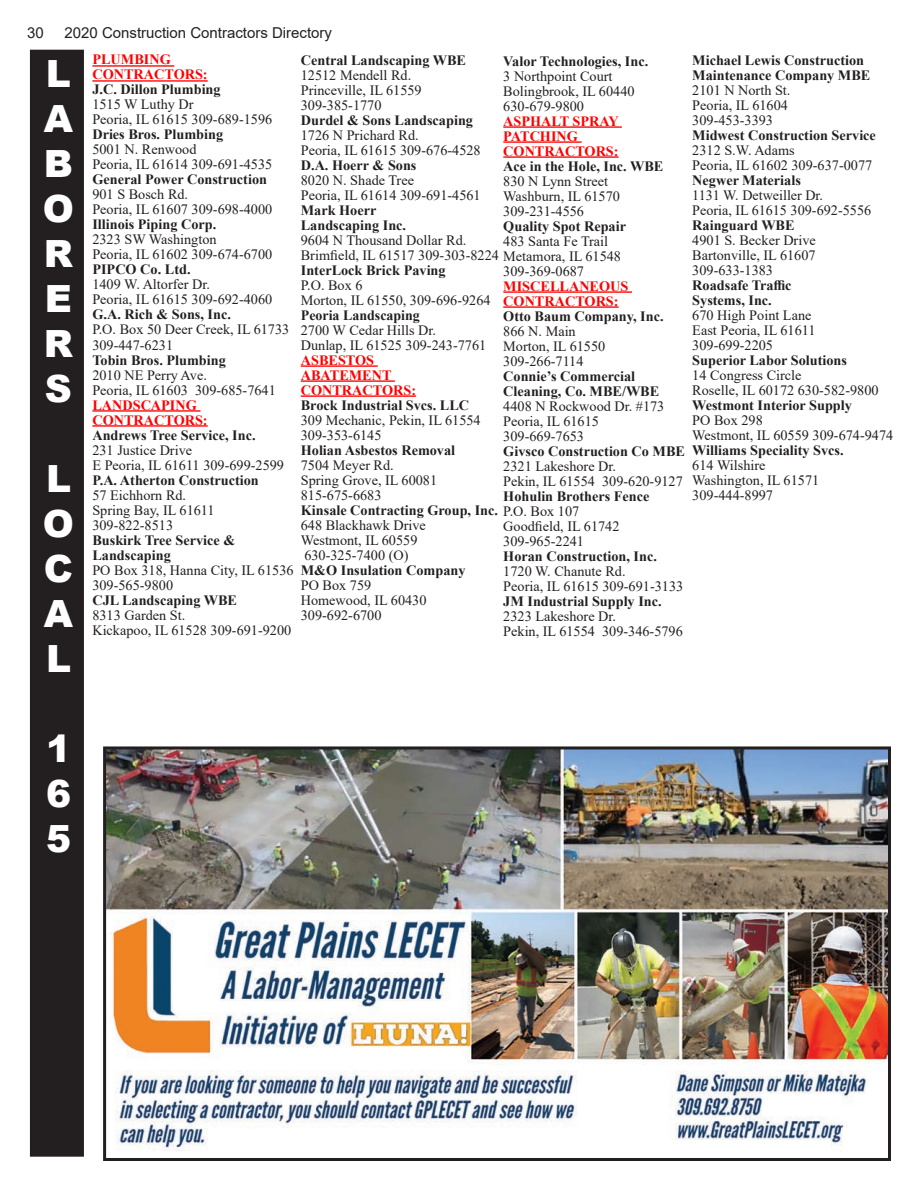
<style>
.page{position:relative;width:918px;height:1188px;background:#fff}
.page>*{position:absolute;margin:0;border:0;box-sizing:border-box;transform-origin:0 0}
.t1{font:900 37.5px "Arial";color:#fff}
.t2{font:15px "Arial";color:#231f20}
.Body_text{font:14.25px/15px "Times New Roman";color:#231f20}
.Body_text-2{font:700 14.25px/15px "Times New Roman";color:#231f20}
.Body_text-3{font:700 14.25px/15px "Times New Roman";color:#f00}
.s1{font-weight:700}
.s2{font-weight:400}
</style>
<div class="page">
<hr style="left:92px;top:65px;width:82px;height:2px;background:#f00">
<hr style="left:92px;top:80px;width:116px;height:2px;background:#f00">
<hr style="left:92px;top:410px;width:108px;height:2px;background:#f00">
<hr style="left:92px;top:425px;width:116px;height:2px;background:#f00">
<hr style="left:301px;top:365px;width:77px;height:2px;background:#f00">
<hr style="left:301px;top:380px;width:94px;height:2px;background:#f00">
<hr style="left:301px;top:395px;width:115px;height:2px;background:#f00">
<hr style="left:503px;top:126px;width:119px;height:2px;background:#f00">
<hr style="left:503px;top:141px;width:79px;height:2px;background:#f00">
<hr style="left:503px;top:156px;width:116px;height:2px;background:#f00">
<hr style="left:503px;top:291px;width:129px;height:2px;background:#f00">
<hr style="left:503px;top:306px;width:116px;height:2px;background:#f00">
<div style="left:31px;top:50px;width:52px;height:1106px;background:#231f20"></div>
<div style="left:30px;top:50px;width:54px;height:1107px;border:2px solid #231f20"></div>
<img style="left:107px;top:750px;width:780px;height:401px">
<div style="left:103px;top:746px;width:788px;height:415px;border:3px solid #231f20"></div>
<p class="t2" style="left:27px;top:22px;width:18px">30</p>
<p class="t2" style="left:65px;top:22px;width:269px">2020 Construction Contractors Directory</p>
<p class="Body_text-3" style="left:92px;top:52px;width:117px">PLUMBING<br>CONTRACTORS:</p>
<p class="Body_text" style="left:92px;top:82px;width:181px"><span class="s1">J.C. Dillon Plumbing<br></span>1515 W Luthy Dr<br>Peoria, IL 61615 309-689-1596</p>
<p class="Body_text" style="left:92px;top:127px;width:181px"><span class="s1">Dries Bros. Plumbing<br></span>5001 N. Renwood<br>Peoria, IL 61614 309-691-4535</p>
<p class="Body_text" style="left:92px;top:172px;width:181px"><span class="s1">General Power Construction<br></span>901 S Bosch Rd.<br>Peoria, IL 61607 309-698-4000</p>
<p class="Body_text" style="left:92px;top:217px;width:181px"><span class="s1">Illinois Piping Corp.<br></span>2323 SW Washington<br>Peoria, IL 61602 309-674-6700</p>
<p class="Body_text" style="left:92px;top:262px;width:181px"><span class="s1">PIPCO Co. Ltd.<br></span>1409 W. Altorfer Dr.<br>Peoria, IL 61615 309-692-4060</p>
<p class="Body_text" style="left:92px;top:307px;width:198px"><span class="s1">G.A. Rich &amp; Sons, Inc.<br></span>P.O. Box 50 Deer Creek, IL 61733<br>309-447-6231</p>
<p class="Body_text" style="left:92px;top:352px;width:185px"><span class="s1">Tobin Bros. Plumbing<br></span>2010 NE Perry Ave.<br>Peoria, IL 61603 309-685-7641</p>
<p class="Body_text-3" style="left:92px;top:397px;width:106px">LANDSCAPING</p>
<p class="Body_text-3" style="left:92px;top:412px;width:117px">CONTRACTORS:</p>
<p class="Body_text" style="left:92px;top:427px;width:193px"><span class="s1">Andrews Tree Service, Inc.<br></span>231 Justice Drive<br>E Peoria, IL 61611 309-699-2599</p>
<p class="Body_text" style="left:92px;top:472px;width:168px"><span class="s1">P.A. Atherton Construction<br></span>57 Eichhorn Rd.<br>Spring Bay, IL 61611<br>309-822-8513</p>
<p class="Body_text-2" style="left:92px;top:532px;width:203px">Buskirk Tree Service &amp;<br>Landscaping<br><span class="s2">PO Box 318, Hanna City, IL 61536</span></p>
<p class="Body_text" style="left:92px;top:577px;width:82px">309-565-9800</p>
<p class="Body_text-2" style="left:92px;top:592px;width:146px">CJL Landscaping WBE<br><span class="s2">8313 Garden St.</span></p>
<p class="Body_text" style="left:92px;top:622px;width:200px">Kickapoo, IL 61528 309-691-9200</p>
<p class="Body_text" style="left:301px;top:52px;width:167px"><span class="s1">Central Landscaping WBE<br></span>12512 Mendell Rd.<br>Princeville, IL 61559<br>309-385-1770</p>
<p class="Body_text" style="left:301px;top:112px;width:181px"><span class="s1">Durdel &amp; Sons Landscaping<br></span>1726 N Prichard Rd.<br>Peoria, IL 61615 309-676-4528</p>
<p class="Body_text" style="left:301px;top:157px;width:181px"><span class="s1">D.A. Hoerr &amp; Sons<br></span>8020 N. Shade Tree<br>Peoria, IL 61614 309-691-4561</p>
<p class="Body_text-2" style="left:301px;top:202px;width:167px">Mark Hoerr<br>Landscaping Inc.<br><span class="s2">9604 N Thousand Dollar Rd.</span></p>
<p class="Body_text" style="left:301px;top:247px;width:322px">Brimfield, IL 61517 309-303-8224 Metamora, IL 61548</p>
<p class="Body_text" style="left:301px;top:262px;width:191px"><span class="s1">InterLock Brick Paving<br></span>P.O. Box 6<br>Morton, IL 61550, 309-696-9264</p>
<p class="Body_text" style="left:301px;top:307px;width:187px"><span class="s1">Peoria Landscaping<br></span>2700 W Cedar Hills Dr.<br>Dunlap, IL 61525 309-243-7761</p>
<p class="Body_text-3" style="left:301px;top:352px;width:117px">ASBESTOS<br>ABATEMENT<br>CONTRACTORS:</p>
<p class="Body_text" style="left:301px;top:397px;width:181px"><span class="s1">Brock Industrial Svcs. LLC<br></span>309 Mechanic, Pekin, IL 61554</p>
<p class="Body_text" style="left:301px;top:427px;width:82px">309-353-6145</p>
<p class="Body_text-2" style="left:301px;top:442px;width:156px">Holian Asbestos Removal<br><span class="s2">7504 Meyer Rd.</span></p>
<p class="Body_text" style="left:301px;top:472px;width:138px">Spring Grove, IL 60081</p>
<p class="Body_text" style="left:301px;top:487px;width:82px">815-675-6683</p>
<p class="Body_text-2" style="left:301px;top:502px;width:280px">Kinsale Contracting Group, Inc. <span class="s2">P.O. Box 107</span></p>
<p class="Body_text" style="left:301px;top:517px;width:127px">648 Blackhawk Drive</p>
<p class="Body_text" style="left:301px;top:532px;width:118px">Westmont, IL 60559</p>
<p class="Body_text" style="left:304px;top:547px;width:106px">630-325-7400 (O)</p>
<p class="Body_text-2" style="left:301px;top:562px;width:166px">M&amp;O Insulation Company<br><span class="s2">PO Box 759</span></p>
<p class="Body_text" style="left:301px;top:592px;width:127px">Homewood, IL 60430<br>309-692-6700</p>
<p class="Body_text-2" style="left:503px;top:53px;width:146px">Valor Technologies, Inc.<br><span class="s2">3 Northpoint Court</span></p>
<p class="Body_text" style="left:503px;top:83px;width:133px">Bolingbrook, IL 60440</p>
<p class="Body_text" style="left:503px;top:98px;width:82px">630-679-9800</p>
<p class="Body_text-3" style="left:503px;top:113px;width:117px">ASPHALT SPRAY<br>PATCHING<br>CONTRACTORS:</p>
<p class="Body_text-2" style="left:503px;top:158px;width:162px">Ace in the Hole, Inc. WBE</p>
<p class="Body_text" style="left:503px;top:173px;width:106px">830 N Lynn Street</p>
<p class="Body_text" style="left:503px;top:188px;width:118px">Washburn, IL 61570</p>
<p class="Body_text" style="left:503px;top:203px;width:82px">309-231-4556</p>
<p class="Body_text-2" style="left:503px;top:218px;width:124px">Quality Spot Repair<br><span class="s2">483 Santa Fe Trail</span></p>
<p class="Body_text" style="left:503px;top:263px;width:82px">309-369-0687</p>
<p class="Body_text-3" style="left:503px;top:278px;width:127px">MISCELLANEOUS</p>
<p class="Body_text-3" style="left:503px;top:293px;width:117px">CONTRACTORS:</p>
<p class="Body_text" style="left:503px;top:308px;width:162px"><span class="s1">Otto Baum Company, Inc.<br></span>866 N. Main<br>Morton, IL 61550<br>309-266-7114</p>
<p class="Body_text-2" style="left:503px;top:368px;width:163px">Connie’s Commercial<br>Cleaning, Co. MBE/WBE<br><span class="s2">4408 N Rockwood Dr. #173</span></p>
<p class="Body_text" style="left:503px;top:413px;width:97px">Peoria, IL 61615<br>309-669-7653</p>
<p class="Body_text" style="left:503px;top:443px;width:183px"><span class="s1">Givsco Construction Co MBE<br></span>2321 Lakeshore Dr.<br>Pekin, IL 61554 309-620-9127</p>
<p class="Body_text-2" style="left:503px;top:480px;width:148px;line-height:30px">Hohulin Brothers Fence<br><span class="s2">Goodfield, IL 61742</span></p>
<p class="Body_text" style="left:503px;top:533px;width:82px">309-965-2241</p>
<p class="Body_text" style="left:503px;top:548px;width:181px"><span class="s1">Horan Construction, Inc.<br></span>1720 W. Chanute Rd.<br>Peoria, IL 61615 309-691-3133</p>
<p class="Body_text-2" style="left:503px;top:593px;width:160px">JM Industrial Supply Inc.<br><span class="s2">2323 Lakeshore Dr.</span></p>
<p class="Body_text" style="left:503px;top:623px;width:181px">Pekin, IL 61554 309-346-5796</p>
<p class="t1" style="left:46px;top:47px;width:27px">L</p>
<p class="t1" style="left:44px;top:92px;width:31px">A</p>
<p class="t1" style="left:44px;top:137px;width:31px">B</p>
<p class="t1" style="left:43px;top:182px;width:33px">O</p>
<p class="t1" style="left:44px;top:227px;width:31px">R</p>
<p class="t1" style="left:45px;top:272px;width:29px">E</p>
<p class="t1" style="left:44px;top:317px;width:31px">R</p>
<p class="t1" style="left:45px;top:362px;width:29px">S</p>
<p class="t1" style="left:46px;top:452px;width:27px">L</p>
<p class="t1" style="left:43px;top:497px;width:33px">O</p>
<p class="t1" style="left:44px;top:542px;width:31px">C</p>
<p class="t1" style="left:44px;top:587px;width:31px">A</p>
<p class="t1" style="left:46px;top:632px;width:27px">L</p>
<p class="Body_text-2" style="left:692px;top:53px;width:180px">Michael Lewis Construction<br>Maintenance Company MBE<br><span class="s2">2101 N North St.</span></p>
<p class="Body_text" style="left:692px;top:98px;width:97px">Peoria, IL 61604</p>
<p class="Body_text" style="left:692px;top:113px;width:82px">309-453-3393</p>
<p class="Body_text" style="left:692px;top:128px;width:185px"><span class="s1">Midwest Construction Service<br></span>2312 S.W. Adams<br>Peoria, IL 61602 309-637-0077</p>
<p class="Body_text" style="left:692px;top:173px;width:180px"><span class="s1">Negwer Materials<br></span>1131 W. Detweiller Dr.<br>Peoria, IL 61615 309-692-5556</p>
<p class="Body_text" style="left:692px;top:218px;width:125px"><span class="s1">Rainguard WBE<br></span>4901 S. Becker Drive</p>
<p class="Body_text" style="left:692px;top:248px;width:125px">Bartonville, IL 61607</p>
<p class="Body_text" style="left:692px;top:263px;width:82px">309-633-1383</p>
<p class="Body_text-2" style="left:692px;top:278px;width:121px">Roadsafe Traffic<br>Systems, Inc.<br><span class="s2">670 High Point Lane</span></p>
<p class="Body_text" style="left:692px;top:323px;width:125px">East Peoria, IL 61611</p>
<p class="Body_text" style="left:692px;top:338px;width:82px">309-699-2205</p>
<p class="Body_text-2" style="left:692px;top:353px;width:156px">Superior Labor Solutions</p>
<p class="Body_text" style="left:692px;top:368px;width:111px">14 Congress Circle</p>
<p class="Body_text" style="left:692px;top:383px;width:188px">Roselle, IL 60172 630-582-9800</p>
<p class="Body_text-2" style="left:692px;top:398px;width:161px">Westmont Interior Supply<br><span class="s2">PO Box 298</span></p>
<p class="Body_text" style="left:692px;top:428px;width:202px">Westmont, IL 60559 309-674-9474</p>
<p class="Body_text" style="left:692px;top:443px;width:153px"><span class="s1">Williams Speciality Svcs.<br></span>614 Wilshire<br>Washington, IL 61571</p>
<p class="Body_text" style="left:692px;top:488px;width:82px">309-444-8997</p>
<p class="t1" style="left:46px;top:722px;width:27px">1</p>
<p class="t1" style="left:46px;top:767px;width:27px">6</p>
<p class="t1" style="left:46px;top:812px;width:27px">5</p>
</div>
